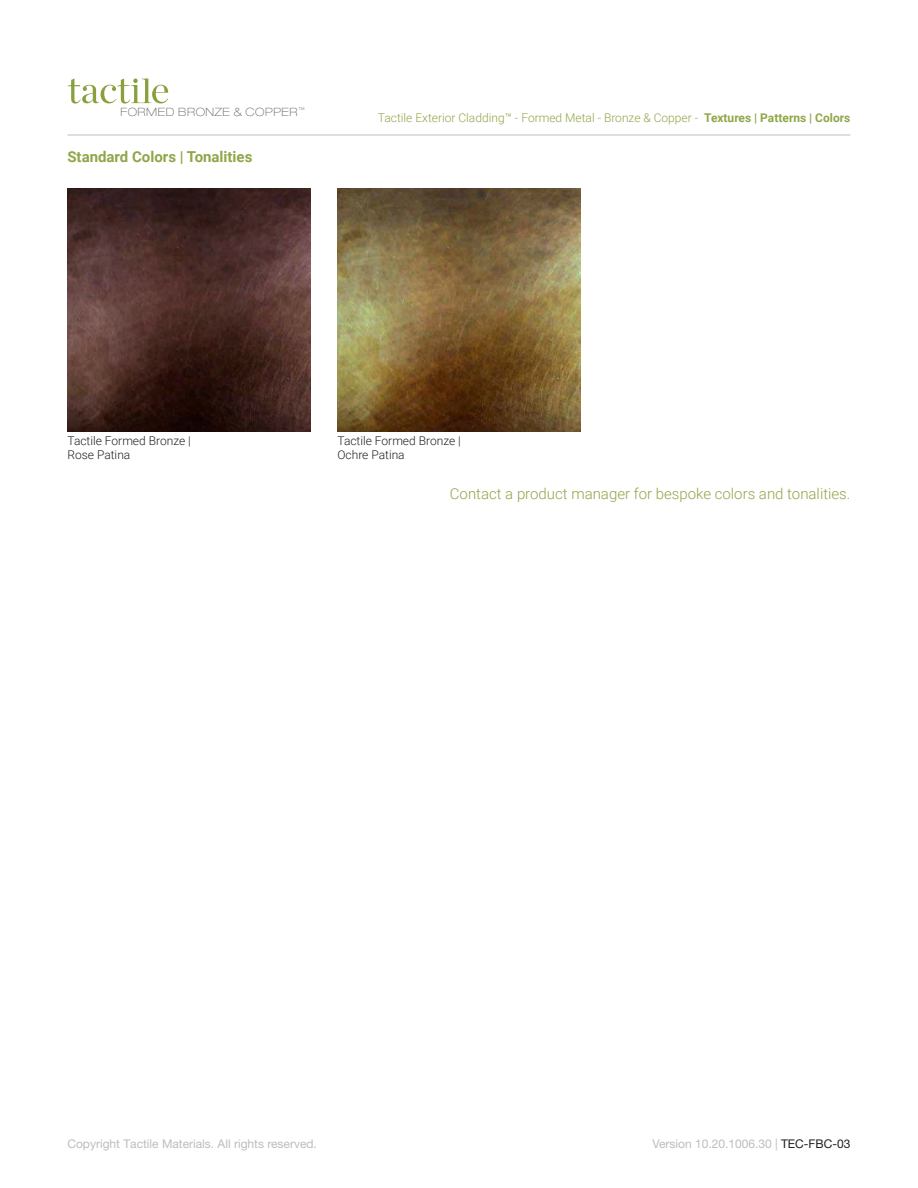
<style>
.page{position:relative;width:918px;height:1188px;background:#fff}
.page>*{position:absolute;margin:0;border:0;box-sizing:border-box;transform-origin:0 0}
.t1{font:300 15px "Roboto";color:#90a648}
.t2{font:700 15px "Roboto";color:#90a648}
.t3{font:300 12px "Roboto";color:#90a648}
.t4{font:12px "Helvetica Neue";color:#bbbdbf}
.t5{font:300 12px/14.4px "Roboto";color:#231f20}
.t6{font:100 expanded 11.4px "Helvetica Neue";letter-spacing:.05em;color:#606161}
.s1{font-weight:700}
.s2{color:#231f20}
</style>
<div class="page">
<img style="left:338px;top:189px;width:243px;height:243px">
<img style="left:68px;top:189px;width:243px;height:243px">
<svg style="left:67px;top:79px;width:101px;height:25px"></svg>
<hr style="left:67px;top:135px;width:783px;height:1px;background:#bbbdbf">
<p class="t6" style="left:120px;top:105px;width:186px">FORMED BRONZE &amp; COPPER<sup>™</sup></p>
<p class="t2" style="left:67px;top:146px;width:187px">Standard Colors | Tonalities</p>
<p class="t3" style="left:378px;top:109px;width:474px">Tactile Exterior Cladding™ - Formed Metal - Bronze &amp; Copper - <span class="s1">Textures | Patterns | Colors</span></p>
<p class="t5" style="left:68px;top:433px;width:125px">Tactile Formed Bronze |<br>Rose Patina</p>
<p class="t5" style="left:338px;top:433px;width:125px">Tactile Formed Bronze |<br>Ochre Patina</p>
<p class="t1" style="left:450px;top:483px;width:402px">Contact a product manager for bespoke colors and tonalities.</p>
<p class="t4" style="left:67px;top:1136px;width:251px">Copyright Tactile Materials. All rights reserved.</p>
<p class="t4" style="left:652px;top:1136px;width:200px">Version 10.20.1006.30 | <span class="s2">TEC-FBC-03</span></p>
</div>
